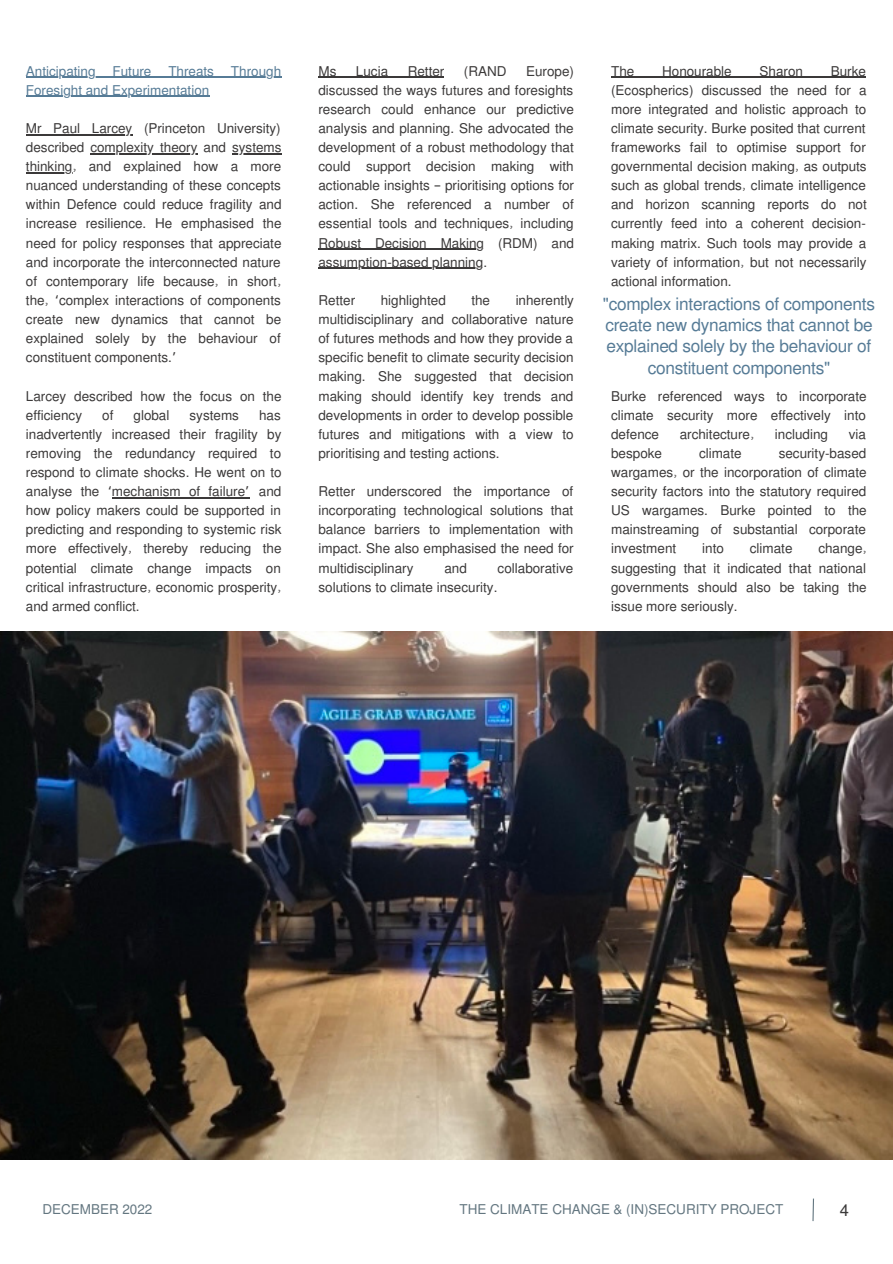
<style>
.page{position:relative;width:893px;height:1264px;background:#fff}
.page>*{position:absolute;margin:0;border:0;box-sizing:border-box;transform-origin:0 0}
.t1{font:17.25px/21.3px "Mukti";letter-spacing:-.015em;color:#567b96;text-align:center}
.t2{font:16.5px "Mukti";color:#3b3939}
.t3{font:13.5px/19px "Mukti";color:#3b3939;text-align:justify}
.t4{font:13.5px "Mukti";color:#567b96}
.t5{font:13.5px "Mukti";color:#637680}
.t6{font:13.5px "Noto Sans";color:#3b3939}
.s1{font-family:"Noto Sans Gurmukhi"}
</style>
<div class="page">
<img style="left:0;top:631px;width:892px;height:528px">
<svg style="left:812px;top:1198px;width:2px;height:23px"></svg>
<hr style="left:318px;top:77px;width:126px;height:1px;background:#3b3939">
<hr style="left:318px;top:249px;width:166px;height:1px;background:#3b3939">
<hr style="left:318px;top:268px;width:165px;height:1px;background:#3b3939">
<hr style="left:611px;top:77px;width:254px;height:1px;background:#3b3939">
<hr style="left:26px;top:77px;width:255px;height:1px;background:#567b96">
<hr style="left:26px;top:96px;width:183px;height:1px;background:#567b96">
<hr style="left:26px;top:134px;width:106px;height:1px;background:#3b3939">
<hr style="left:90px;top:153px;width:107px;height:1px;background:#3b3939">
<hr style="left:232px;top:153px;width:49px;height:1px;background:#3b3939">
<hr style="left:26px;top:172px;width:46px;height:1px;background:#3b3939">
<hr style="left:112px;top:497px;width:137px;height:1px;background:#3b3939">
<p class="t4" style="left:26px;top:61px;width:71px">Anticipating</p>
<p class="t4" style="left:112px;top:61px;width:40px">Future</p>
<p class="t4" style="left:168px;top:61px;width:47px">Threats</p>
<p class="t4" style="left:231px;top:61px;width:52px">Through</p>
<p class="t4" style="left:26px;top:80px;width:185px">Foresight and Experimentation</p>
<p class="t3" style="left:26px;top:118px;width:257px">Mr Paul Larcey (Princeton University) described complexity theory and systems thinking, and explained how a more nuanced understanding of these concepts within Defence could reduce fragility and increase resilience. He emphasised the need for policy responses that appreciate and incorporate the interconnected nature of contemporary life because, in short, the, <span class="s1">‘</span>complex interactions of components create new dynamics that cannot be explained solely by the behaviour of constituent components.<span class="s1">’</span></p>
<p class="t3" style="left:26px;top:385px;width:257px">Larcey described how the focus on the efficiency</p>
<p class="t3" style="left:102px;top:404px;width:13px">of</p>
<p class="t3" style="left:133px;top:404px;width:37px">global</p>
<p class="t3" style="left:189px;top:404px;width:51px">systems</p>
<p class="t3" style="left:26px;top:404px;width:257px;text-indent:233px">has inadvertently increased their fragility by removing the redundancy required to respond to climate shocks. He went on to analyse the <span class="s1">‘</span>mechanism of failure<span class="s1">’</span> and how policy makers could be supported in predicting and responding to systemic risk more effectively, thereby reducing the potential climate change impacts on critical infrastructure, economic prosperity, and armed conflict.</p>
<p class="t6" style="left:26px;top:653px;width:5px">·</p>
<p class="t3" style="left:318px;top:61px;width:257px;text-indent:208px">Europe) discussed the ways futures and foresights research could enhance our predictive analysis and planning. She advocated the development of a robust methodology that could support decision making with actionable insights <span class="s1">–</span> prioritising options for action. She referenced a number of essential tools and techniques, including Robust Decision Making (RDM) and assumption-based planning.</p>
<p class="t3" style="left:318px;top:290px;width:38px">Retter</p>
<p class="t3" style="left:380px;top:290px;width:67px">highlighted</p>
<p class="t3" style="left:471px;top:290px;width:20px">the</p>
<p class="t3" style="left:318px;top:61px;width:19px">Ms</p>
<p class="t3" style="left:356px;top:61px;width:34px">Lucia</p>
<p class="t3" style="left:407px;top:61px;width:38px">Retter</p>
<p class="t3" style="left:464px;top:61px;width:44px">(RAND</p>
<p class="t3" style="left:318px;top:290px;width:257px;text-indent:197px">inherently multidisciplinary and collaborative nature of futures methods and how they provide a specific benefit to climate security decision making. She suggested that decision making should identify key trends and developments in order to develop possible futures and mitigations with a view to prioritising and testing actions.</p>
<p class="t3" style="left:318px;top:481px;width:257px">Retter underscored the importance of incorporating technological solutions that balance barriers to implementation with impact. She also emphasised the need for multidisciplinary</p>
<p class="t3" style="left:444px;top:557px;width:24px">and</p>
<p class="t3" style="left:497px;top:557px;width:77px">collaborative</p>
<p class="t3" style="left:318px;top:576px;width:180px">solutions to climate insecurity.</p>
<p class="t3" style="left:611px;top:61px;width:25px">The</p>
<p class="t3" style="left:662px;top:61px;width:71px">Honourable</p>
<p class="t3" style="left:759px;top:61px;width:45px">Sharon</p>
<p class="t3" style="left:611px;top:61px;width:257px;text-indent:220px">Burke (Ecospherics) discussed the need for a more integrated and holistic approach to climate security. Burke posited that current frameworks fail to optimise support for governmental decision making, as outputs such as global trends, climate intelligence and horizon scanning reports do not currently feed into a coherent decision&shy;making matrix. Such tools may provide a variety of information, but not necessarily actional information.</p>
<p class="t1" style="left:603px;top:292px;width:274px">"complex interactions of components create new dynamics that cannot be explained solely by the behaviour of constituent components"</p>
<p class="t3" style="left:611px;top:385px;width:257px">Burke referenced ways to incorporate climate security more effectively into defence</p>
<p class="t3" style="left:679px;top:424px;width:76px">architecture,</p>
<p class="t3" style="left:774px;top:424px;width:55px">including</p>
<p class="t3" style="left:848px;top:424px;width:19px">via</p>
<p class="t3" style="left:611px;top:443px;width:257px;text-indent:167px">security-based wargames, or the incorporation of climate security factors into the statutory required US wargames. Burke pointed to the mainstreaming of substantial corporate investment</p>
<p class="t3" style="left:611px;top:443px;width:52px">bespoke</p>
<p class="t3" style="left:699px;top:443px;width:44px">climate</p>
<p class="t3" style="left:611px;top:538px;width:257px;text-indent:207px">change, suggesting that it indicated that national governments should also be taking the issue more seriously.</p>
<p class="t3" style="left:702px;top:538px;width:23px">into</p>
<p class="t3" style="left:749px;top:538px;width:44px">climate</p>
<p class="t5" style="left:42px;top:1199px;width:112px">DECEMBER 2022</p>
<p class="t5" style="left:459px;top:1199px;width:325px">THE CLIMATE CHANGE &amp; (IN)SECURITY PROJECT</p>
<p class="t2" style="left:839px;top:1198px;width:11px">4</p>
</div>
